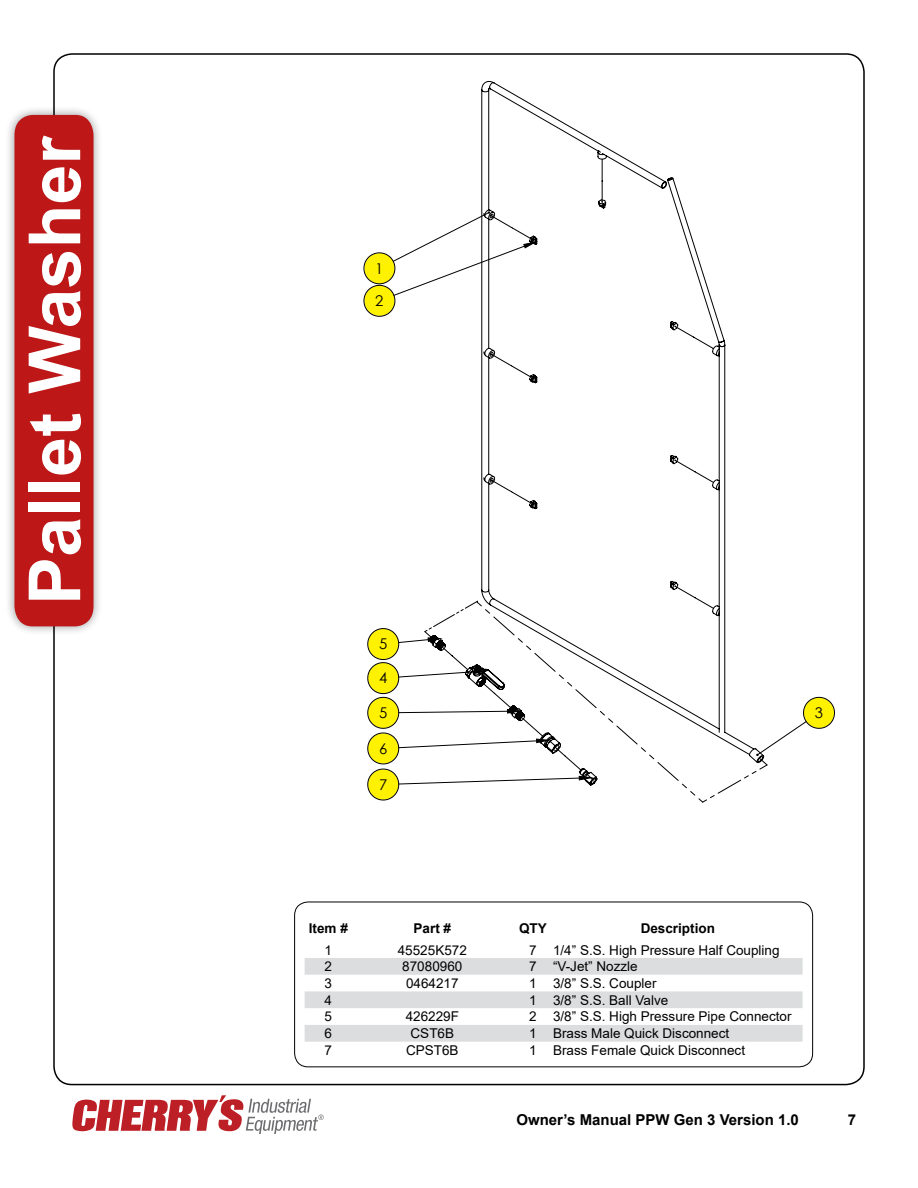
<style>
.page{position:relative;width:918px;height:1188px;background:#fff}
.page>*{position:absolute;margin:0;border:0;box-sizing:border-box;transform-origin:0 0}
.t1{font:700 72px "Arial";color:#fff}
.t2{font:700 15px "Arial";color:#000}
.t3{font:14.85px "Century Gothic";color:#000}
.t4{font:13.5px "Arial";color:#000}
.t5{font:700 13.5px "Arial";color:#000}
</style>
<div class="page">
<div style="left:5px;top:105px;width:98px;height:531px;background:#000;opacity:.4"></div>
<svg style="left:14px;top:115px;width:80px;height:511px;background:#bd2222"></svg>
<svg style="left:72px;top:1095px;width:252px;height:39px"></svg>
<svg style="left:429px;top:81px;width:336px;height:703px"></svg>
<svg style="left:674px;top:585px;width:40px;height:24px"></svg>
<svg style="left:674px;top:459px;width:40px;height:24px"></svg>
<svg style="left:674px;top:326px;width:40px;height:23px"></svg>
<svg style="left:602px;top:159px;width:1px;height:43px"></svg>
<svg style="left:490px;top:215px;width:48px;height:30px"></svg>
<svg style="left:490px;top:353px;width:48px;height:30px"></svg>
<svg style="left:490px;top:479px;width:48px;height:30px"></svg>
<svg style="left:704px;top:757px;width:64px;height:45px"></svg>
<svg style="left:476px;top:601px;width:228px;height:202px"></svg>
<svg style="left:480px;top:681px;width:31px;height:27px"></svg>
<svg style="left:442px;top:646px;width:27px;height:25px"></svg>
<svg style="left:424px;top:600px;width:54px;height:38px"></svg>
<svg style="left:590px;top:778px;width:7px;height:7px"></svg>
<svg style="left:554px;top:746px;width:28px;height:25px"></svg>
<svg style="left:522px;top:717px;width:21px;height:20px"></svg>
<div style="left:364px;top:253px;width:31px;height:30px;background:#fff200;border-radius:50%"></div>
<div style="left:364px;top:286px;width:31px;height:30px;background:#fff200;border-radius:50%"></div>
<div style="left:368px;top:629px;width:30px;height:30px;background:#fff200;border-radius:50%"></div>
<div style="left:368px;top:663px;width:30px;height:30px;background:#fff200;border-radius:50%"></div>
<div style="left:368px;top:698px;width:30px;height:30px;background:#fff200;border-radius:50%"></div>
<div style="left:368px;top:733px;width:30px;height:31px;background:#fff200;border-radius:50%"></div>
<div style="left:368px;top:769px;width:30px;height:31px;background:#fff200;border-radius:50%"></div>
<div style="left:804px;top:698px;width:30px;height:30px;background:#fff200;border-radius:50%"></div>
<svg style="left:305px;top:958px;width:498px;height:84px"></svg>
<div style="left:294px;top:902px;width:519px;height:165px;border:1px solid #000;border-radius:14px"></div>
<h1 class="t1" style="left:4px;top:605px;width:471px;rotate:-90deg">Pallet Washer</h1>
<p class="t3" style="left:375px;top:258px;width:10px">1</p>
<p class="t3" style="left:375px;top:290px;width:10px">2</p>
<p class="t3" style="left:379px;top:634px;width:10px">5</p>
<p class="t3" style="left:379px;top:668px;width:10px">4</p>
<p class="t3" style="left:379px;top:702px;width:10px">5</p>
<p class="t3" style="left:379px;top:738px;width:10px">6</p>
<p class="t3" style="left:379px;top:774px;width:10px">7</p>
<p class="t3" style="left:815px;top:702px;width:10px">3</p>
<p class="t5" style="left:309px;top:918px;width:41px">Item #</p>
<p class="t5" style="left:414px;top:918px;width:39px">Part #</p>
<p class="t5" style="left:519px;top:918px;width:29px">QTY</p>
<p class="t5" style="left:641px;top:918px;width:76px">Description</p>
<p class="t4" style="left:325px;top:940px;width:9px">1</p>
<p class="t4" style="left:398px;top:940px;width:71px">45525K572</p>
<p class="t4" style="left:529px;top:940px;width:252px">7 1/4” S.S. High Pressure Half Coupling</p>
<p class="t4" style="left:325px;top:957px;width:9px">2</p>
<p class="t4" style="left:402px;top:957px;width:62px">87080960</p>
<p class="t4" style="left:529px;top:957px;width:110px">7 “V-Jet” Nozzle</p>
<p class="t4" style="left:325px;top:974px;width:9px">3</p>
<p class="t4" style="left:406px;top:974px;width:54px">0464217</p>
<p class="t4" style="left:529px;top:974px;width:129px">1 3/8” S.S. Coupler</p>
<p class="t4" style="left:325px;top:991px;width:9px">4</p>
<p class="t4" style="left:529px;top:991px;width:141px">1 3/8” S.S. Ball Valve</p>
<p class="t4" style="left:325px;top:1007px;width:9px">5</p>
<p class="t4" style="left:406px;top:1007px;width:55px">426229F</p>
<p class="t4" style="left:529px;top:1007px;width:264px">2 3/8” S.S. High Pressure Pipe Connector</p>
<p class="t4" style="left:325px;top:1024px;width:9px">6</p>
<p class="t4" style="left:411px;top:1024px;width:45px">CST6B</p>
<p class="t4" style="left:529px;top:1024px;width:202px">1 Brass Male Quick Disconnect</p>
<p class="t4" style="left:325px;top:1041px;width:9px">7</p>
<p class="t4" style="left:406px;top:1041px;width:54px">CPST6B</p>
<p class="t4" style="left:529px;top:1041px;width:218px">1 Brass Female Quick Disconnect</p>
<p class="t2" style="left:516px;top:1110px;width:284px">Owner’s Manual PPW Gen 3 Version 1.0</p>
<p class="t2" style="left:848px;top:1110px;width:10px">7</p>
</div>
